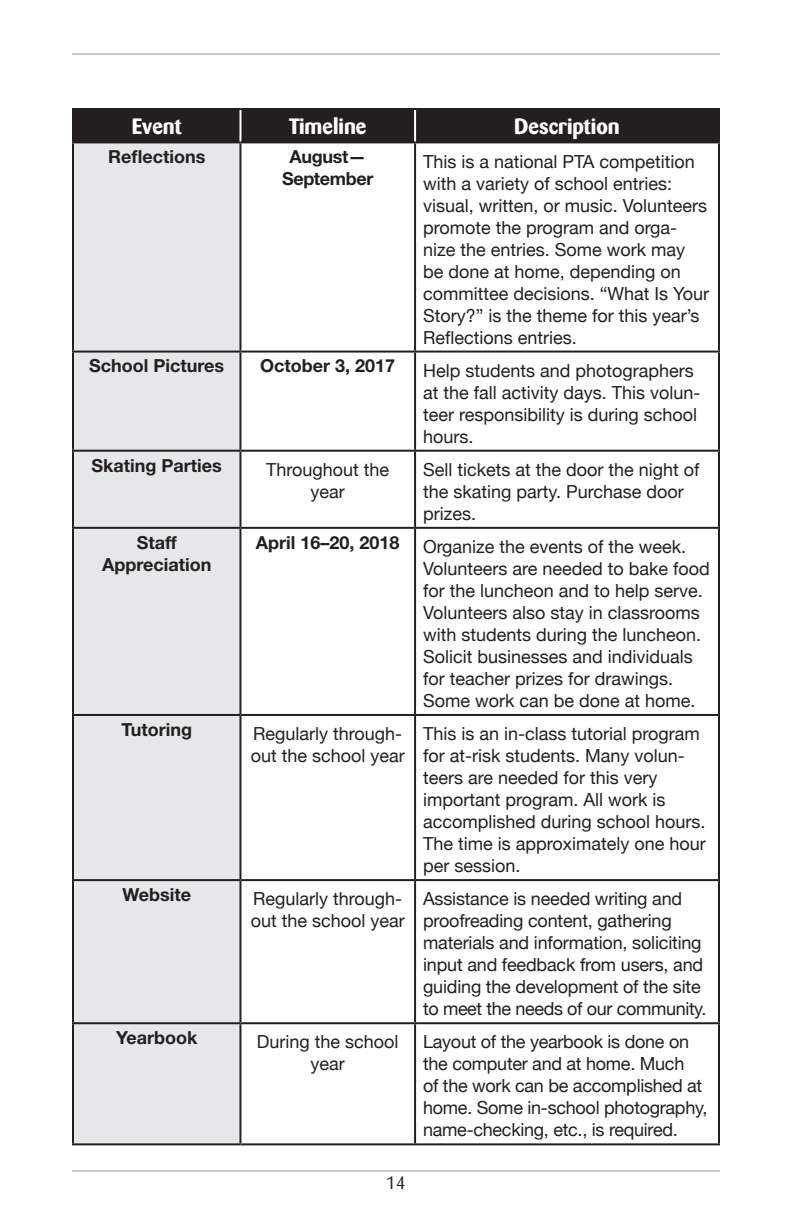
<style>
.page{position:relative;width:792px;height:1224px;background:#fff}
.page>*{position:absolute;margin:0;border:0;box-sizing:border-box;transform-origin:0 0}
.subhead3{font:700 22px "Barmeno";color:#fff}
.body{font:18px/22px "Helvetica Neue";color:#231f20}
.body-2{font:700 18px/22px "Helvetica Neue LT Std";color:#231f20;text-align:center}
.body-3{font:700 18px/22px "Helvetica Neue LT Std";letter-spacing:-.02em;color:#231f20;text-align:center}
.t1{font:18px "Barmeno";color:#231f20}
</style>
<div class="page">
<hr style="left:72px;top:54px;width:648px;height:1px;background:#939598">
<hr style="left:72px;top:1170px;width:648px;height:2px;background:#939598">
<div style="left:74px;top:110px;width:644px;height:31px;background:#231f20"></div>
<div style="left:74px;top:143px;width:165px;height:1000px;background:#e6e7e9"></div>
<hr style="left:72px;top:108px;width:168px;height:2px;background:#231f20">
<hr style="left:72px;top:110px;width:2px;height:31px;background:#231f20">
<hr style="left:240px;top:108px;width:175px;height:2px;background:#231f20">
<hr style="left:415px;top:108px;width:305px;height:2px;background:#231f20">
<hr style="left:718px;top:110px;width:2px;height:31px;background:#231f20">
<hr style="left:72px;top:141px;width:168px;height:2px;background:#231f20">
<hr style="left:72px;top:143px;width:2px;height:208px;background:#231f20">
<hr style="left:240px;top:141px;width:175px;height:2px;background:#231f20">
<hr style="left:239px;top:143px;width:2px;height:208px;background:#231f20">
<hr style="left:415px;top:141px;width:305px;height:2px;background:#231f20">
<hr style="left:414px;top:143px;width:2px;height:208px;background:#231f20">
<hr style="left:718px;top:143px;width:2px;height:208px;background:#231f20">
<hr style="left:72px;top:351px;width:168px;height:2px;background:#231f20">
<hr style="left:72px;top:353px;width:2px;height:97px;background:#231f20">
<hr style="left:240px;top:351px;width:175px;height:2px;background:#231f20">
<hr style="left:239px;top:353px;width:2px;height:97px;background:#231f20">
<hr style="left:415px;top:351px;width:305px;height:2px;background:#231f20">
<hr style="left:414px;top:353px;width:2px;height:97px;background:#231f20">
<hr style="left:718px;top:353px;width:2px;height:97px;background:#231f20">
<hr style="left:72px;top:450px;width:168px;height:2px;background:#231f20">
<hr style="left:72px;top:452px;width:2px;height:75px;background:#231f20">
<hr style="left:240px;top:450px;width:175px;height:2px;background:#231f20">
<hr style="left:239px;top:452px;width:2px;height:75px;background:#231f20">
<hr style="left:415px;top:450px;width:305px;height:2px;background:#231f20">
<hr style="left:414px;top:452px;width:2px;height:75px;background:#231f20">
<hr style="left:718px;top:452px;width:2px;height:75px;background:#231f20">
<hr style="left:72px;top:527px;width:168px;height:2px;background:#231f20">
<hr style="left:72px;top:529px;width:2px;height:185px;background:#231f20">
<hr style="left:240px;top:527px;width:175px;height:2px;background:#231f20">
<hr style="left:239px;top:529px;width:2px;height:185px;background:#231f20">
<hr style="left:415px;top:527px;width:305px;height:2px;background:#231f20">
<hr style="left:414px;top:529px;width:2px;height:185px;background:#231f20">
<hr style="left:718px;top:529px;width:2px;height:185px;background:#231f20">
<hr style="left:72px;top:714px;width:168px;height:2px;background:#231f20">
<hr style="left:72px;top:716px;width:2px;height:163px;background:#231f20">
<hr style="left:240px;top:714px;width:175px;height:2px;background:#231f20">
<hr style="left:239px;top:716px;width:2px;height:163px;background:#231f20">
<hr style="left:415px;top:714px;width:305px;height:2px;background:#231f20">
<hr style="left:414px;top:716px;width:2px;height:163px;background:#231f20">
<hr style="left:718px;top:716px;width:2px;height:163px;background:#231f20">
<hr style="left:72px;top:879px;width:168px;height:2px;background:#231f20">
<hr style="left:72px;top:881px;width:2px;height:141px;background:#231f20">
<hr style="left:240px;top:879px;width:175px;height:2px;background:#231f20">
<hr style="left:239px;top:881px;width:2px;height:141px;background:#231f20">
<hr style="left:415px;top:879px;width:305px;height:2px;background:#231f20">
<hr style="left:414px;top:881px;width:2px;height:141px;background:#231f20">
<hr style="left:718px;top:881px;width:2px;height:141px;background:#231f20">
<hr style="left:72px;top:1022px;width:168px;height:2px;background:#231f20">
<hr style="left:72px;top:1024px;width:2px;height:119px;background:#231f20">
<hr style="left:240px;top:1022px;width:175px;height:2px;background:#231f20">
<hr style="left:239px;top:1024px;width:2px;height:119px;background:#231f20">
<hr style="left:415px;top:1022px;width:305px;height:2px;background:#231f20">
<hr style="left:414px;top:1024px;width:2px;height:119px;background:#231f20">
<hr style="left:718px;top:1024px;width:2px;height:119px;background:#231f20">
<hr style="left:72px;top:1143px;width:168px;height:2px;background:#231f20">
<hr style="left:240px;top:1143px;width:175px;height:2px;background:#231f20">
<hr style="left:415px;top:1143px;width:305px;height:2px;background:#231f20">
<hr style="left:239px;top:110px;width:2px;height:31px;background:#fff">
<hr style="left:414px;top:110px;width:2px;height:31px;background:#fff">
<p class="subhead3" style="left:132px;top:113px;width:51px">Event</p>
<p class="subhead3" style="left:289px;top:113px;width:79px">Timeline</p>
<p class="subhead3" style="left:514px;top:113px;width:107px">Description</p>
<p class="body-2" style="left:108px;top:145px;width:99px">Reflections</p>
<p class="body-3" style="left:282px;top:145px;width:93px">August—<br>September</p>
<p class="body" style="left:423px;top:151px;width:288px">This is a national PTA competition with a variety of school entries: visual, written, or music. Volunteers promote the program and orga&shy;nize the entries. Some work may be done at home, depending on committee decisions. “What Is Your<br>Story?” is the theme for this year’s<br>Reflections entries.</p>
<p class="body-2" style="left:89px;top:355px;width:136px">School Pictures</p>
<p class="body-2" style="left:260px;top:355px;width:137px">October 3, 2017</p>
<p class="body" style="left:423px;top:360px;width:279px">Help students and photographers at the fall activity days. This volun&shy;teer responsibility is during school hours.</p>
<p class="body-2" style="left:92px;top:454px;width:132px">Skating Parties</p>
<p class="body" style="left:266px;top:459px;width:125px;text-align:center">Throughout the year</p>
<p class="body" style="left:423px;top:459px;width:278px">Sell tickets at the door the night of the skating party. Purchase door prizes.</p>
<p class="body-2" style="left:102px;top:531px;width:111px">Staff<br>Appreciation</p>
<p class="body-2" style="left:256px;top:531px;width:145px">April 16–20, 2018</p>
<p class="body" style="left:423px;top:537px;width:288px">Organize the events of the week.<br>Volunteers are needed to bake food for the luncheon and to help serve.<br>Volunteers also stay in classrooms with students during the luncheon.<br>Solicit businesses and individuals for teacher prizes for drawings.<br>Some work can be done at home.</p>
<p class="body-2" style="left:121px;top:718px;width:72px">Tutoring</p>
<p class="body" style="left:251px;top:724px;width:156px">Regularly through&shy;out the school year</p>
<p class="body" style="left:423px;top:724px;width:284px">This is an in-class tutorial program for at-risk students. Many volun&shy;teers are needed for this very important program. All work is accomplished during school hours.<br>The time is approximately one hour per session.</p>
<p class="body-2" style="left:122px;top:883px;width:70px">Website</p>
<p class="body" style="left:251px;top:889px;width:156px">Regularly through&shy;out the school year</p>
<p class="body" style="left:423px;top:889px;width:285px">Assistance is needed writing and proofreading content, gathering materials and information, soliciting input and feedback from users, and guiding the development of the site to meet the needs of our community.</p>
<p class="body-2" style="left:116px;top:1026px;width:83px">Yearbook</p>
<p class="body" style="left:257px;top:1032px;width:143px;text-align:center">During the school year</p>
<p class="body" style="left:423px;top:1032px;width:286px">Layout of the yearbook is done on the computer and at home. Much<br>of the work can be accomplished at home. Some in-school photography, name-checking, etc., is required.</p>
<p class="t1" style="left:386px;top:1173px;width:21px">14</p>
</div>
